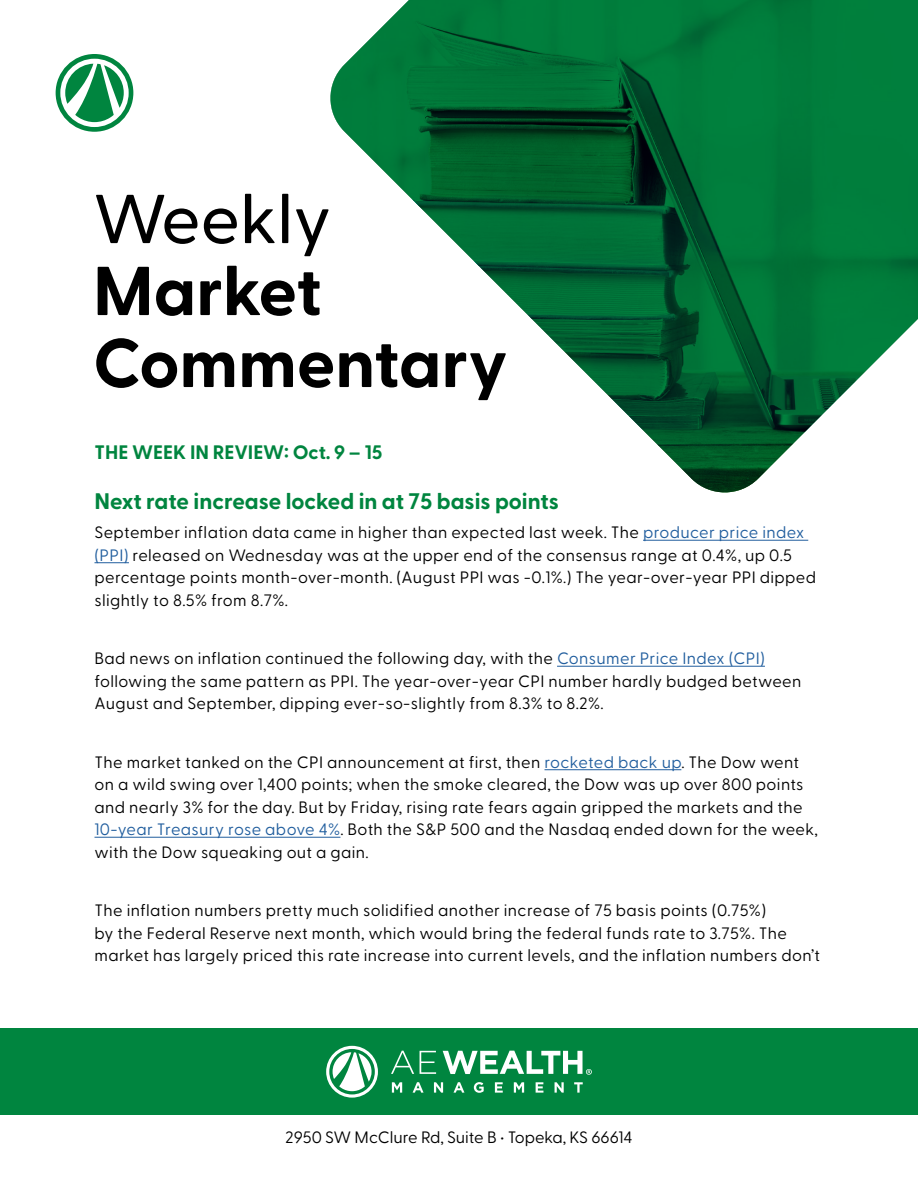
<style>
.page{position:relative;width:918px;height:1188px;background:#fff}
.page>*{position:absolute;margin:0;border:0;box-sizing:border-box;transform-origin:0 0}
.t1{font:700 69px/72px "Greycliff CF";color:#000}
.t2{font:500 69px "Greycliff CF";color:#000}
.t3{font:700 22.5px "Greycliff CF";color:#00853f}
.t4{font:700 19.5px "Greycliff CF";color:#00853f}
.t5{font:16.5px/22.5px "Greycliff CF";letter-spacing:.02em;color:#000}
.t6{font:16.5px "Greycliff CF";color:#000}
.s1{color:#215e9e}
</style>
<div class="page">
<div style="left:0;top:1028px;width:918px;height:87px;background:#00853f"></div>
<svg style="left:391px;top:1051px;width:23px;height:23px"></svg>
<svg style="left:420px;top:1051px;width:16px;height:23px"></svg>
<svg style="left:392px;top:1082px;width:10px;height:11px"></svg>
<svg style="left:413px;top:1082px;width:11px;height:11px"></svg>
<svg style="left:434px;top:1082px;width:9px;height:11px"></svg>
<svg style="left:454px;top:1082px;width:10px;height:11px"></svg>
<svg style="left:474px;top:1082px;width:10px;height:11px"></svg>
<svg style="left:495px;top:1082px;width:8px;height:11px"></svg>
<svg style="left:514px;top:1082px;width:10px;height:11px"></svg>
<svg style="left:536px;top:1082px;width:7px;height:11px"></svg>
<svg style="left:555px;top:1082px;width:9px;height:11px"></svg>
<svg style="left:574px;top:1082px;width:9px;height:11px"></svg>
<svg style="left:326px;top:1046px;width:52px;height:52px"></svg>
<svg style="left:443px;top:1051px;width:149px;height:24px"></svg>
<svg style="left:56px;top:54px;width:77px;height:78px"></svg>
<svg style="left:330px;top:0;width:588px;height:493px"></svg>
<hr style="left:643px;top:540px;width:165px;height:1px;background:#215e9e">
<hr style="left:94px;top:562px;width:35px;height:1px;background:#215e9e">
<hr style="left:557px;top:666px;width:208px;height:1px;background:#215e9e">
<hr style="left:545px;top:769px;width:136px;height:1px;background:#215e9e">
<hr style="left:94px;top:837px;width:246px;height:1px;background:#215e9e">
<h1 class="t2" style="left:93px;top:167px;width:240px">Weekly</h1>
<h1 class="t1" style="left:93px;top:251px;width:416px">Market<br>Commentary</h1>
<p class="t4" style="left:94px;top:437px;width:289px">THE WEEK IN REVIEW: Oct. 9 – 15</p>
<h2 class="t3" style="left:94px;top:484px;width:466px">Next rate increase locked in at 75 basis points</h2>
<p class="t5" style="left:94px;top:520px;width:723px">September inflation data came in higher than expected last week. The <span class="s1">producer price index (PPI)</span> released on Wednesday was at the upper end of the consensus range at 0.4%, up 0.5 percentage points month-over-month. (August PPI was -0.1%.) The year-over-year PPI dipped slightly to 8.5% from 8.7%.</p>
<p class="t5" style="left:94px;top:646px;width:708px">Bad news on inflation continued the following day, with the <span class="s1">Consumer Price Index (CPI) </span>following the same pattern as PPI. The year-over-year CPI number hardly budged between<br>August and September, dipping ever-so-slightly from 8.3% to 8.2%.</p>
<p class="t5" style="left:94px;top:749px;width:725px">The market tanked on the CPI announcement at first, then <span class="s1">rocketed back up</span>. The Dow went on a wild swing over 1,400 points; when the smoke cleared, the Dow was up over 800 points and nearly 3% for the day. But by Friday, rising rate fears again gripped the markets and the <span class="s1">10-year Treasury rose above 4%</span>. Both the S&amp;P 500 and the Nasdaq ended down for the week, with the Dow squeaking out a gain.</p>
<p class="t5" style="left:94px;top:898px;width:727px">The inflation numbers pretty much solidified another increase of 75 basis points (0.75%)<br>by the Federal Reserve next month, which would bring the federal funds rate to 3.75%. The market has largely priced this rate increase into current levels, and the inflation numbers don’t</p>
<p class="t6" style="left:285px;top:1125px;width:349px">2950 SW McClure Rd, Suite B • Topeka, KS 66614</p>
</div>
